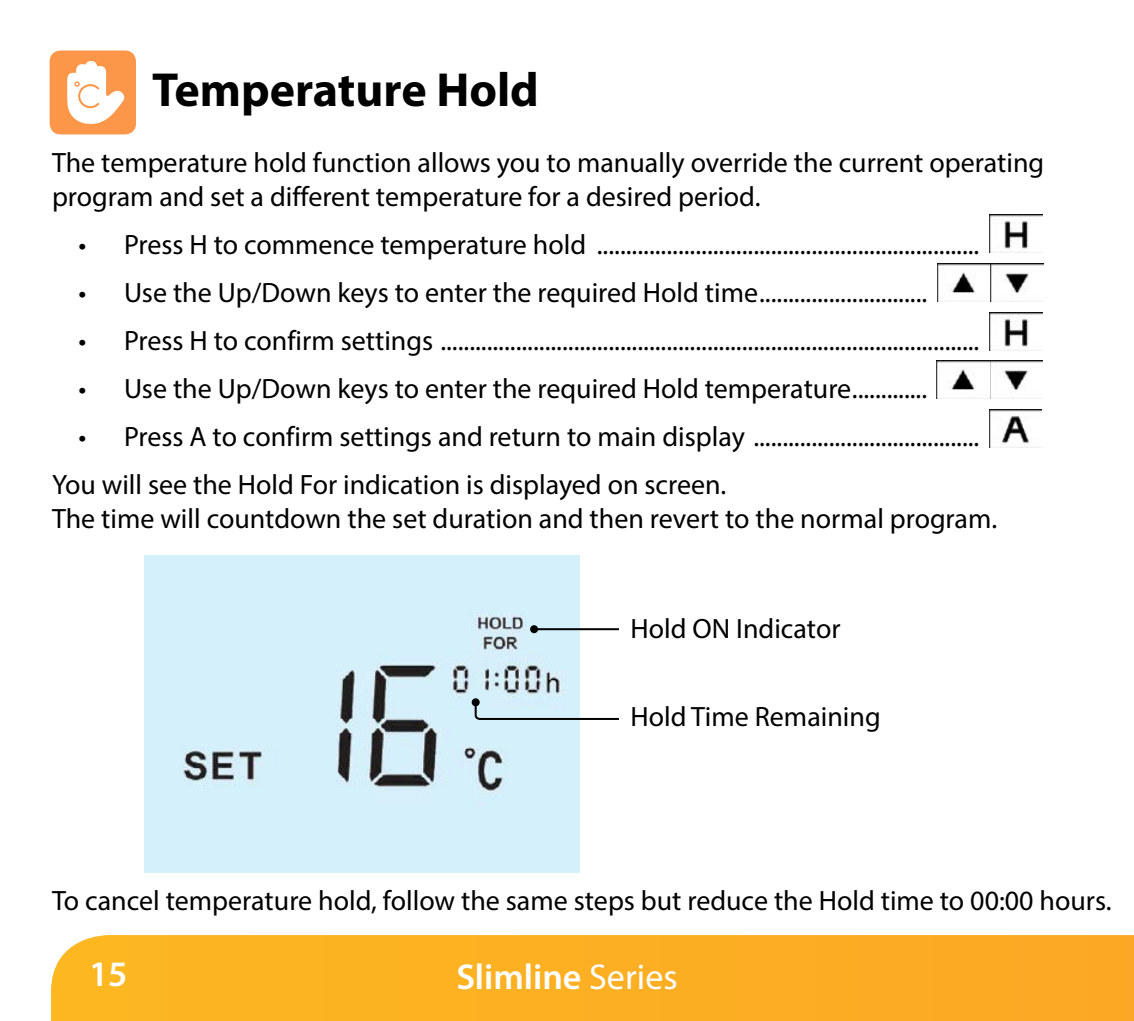
<style>
.page{position:relative;width:1134px;height:1021px;background:#fff}
.page>*{position:absolute;margin:0;border:0;box-sizing:border-box;transform-origin:0 0}
.t1{font:700 48px "Myriad Pro";color:#000}
.t2{font:600 36px "Myriad Pro";color:#fff}
.t3{font:28px/33.6px "Myriad Pro";color:#000}
.s1{font-weight:400}
</style>
<div class="page">
<img style="left:144px;top:555px;width:436px;height:317px">
<svg style="left:474px;top:700px;width:145px;height:21px"></svg>
<div style="left:472px;top:698px;width:8px;height:8px;background:#000;border-radius:50%"></div>
<div style="left:50px;top:50px;width:86px;height:84px;background:#fc9749;border-radius:11px"></div>
<svg style="left:67px;top:61px;width:58px;height:63px"></svg>
<hr style="left:534px;top:628px;width:85px;height:2px;background:#000">
<div style="left:530px;top:625px;width:8px;height:8px;background:#000;border-radius:50%"></div>
<img style="left:990px;top:215px;width:52px;height:38px">
<img style="left:989px;top:409px;width:53px;height:38px">
<img style="left:990px;top:312px;width:52px;height:38px">
<img style="left:937px;top:361px;width:105px;height:38px">
<img style="left:937px;top:263px;width:106px;height:38px">
<div style="left:51px;top:935px;width:1083px;height:85px;background:#fcaf22"></div>
<h1 class="t1" style="left:152px;top:59px;width:388px">Temperature Hold</h1>
<p class="t3" style="left:52px;top:146px;width:994px">The temperature hold function allows you to manually override the current operating program and set a different temperature for a desired period.</p>
<p class="t3" style="left:79px;top:227px;width:902px">• Press H to commence temperature hold ..................................................................</p>
<p class="t3" style="left:79px;top:275px;width:850px">• Use the Up/Down keys to enter the required Hold time.............................</p>
<p class="t3" style="left:79px;top:323px;width:902px">• Press H to confirm settings .............................................................................................</p>
<p class="t3" style="left:79px;top:371px;width:850px">• Use the Up/Down keys to enter the required Hold temperature.............</p>
<p class="t3" style="left:52px;top:412px;width:929px;line-height:48px;text-indent:27px">• Press A to confirm settings and return to main display .......................................<br>You will see the Hold For indication is displayed on screen.</p>
<p class="t3" style="left:52px;top:501px;width:947px">The time will countdown the set duration and then revert to the normal program.</p>
<p class="t3" style="left:630px;top:611px;width:212px">Hold ON Indicator</p>
<p class="t3" style="left:630px;top:699px;width:252px">Hold Time Remaining</p>
<p class="t3" style="left:52px;top:883px;width:1061px">To cancel temperature hold, follow the same steps but reduce the Hold time to 00:00 hours.</p>
<p class="t2" style="left:89px;top:950px;width:40px">15</p>
<p class="t2" style="left:456px;top:953px;width:223px">Slimline <span class="s1">Series</span></p>
</div>
